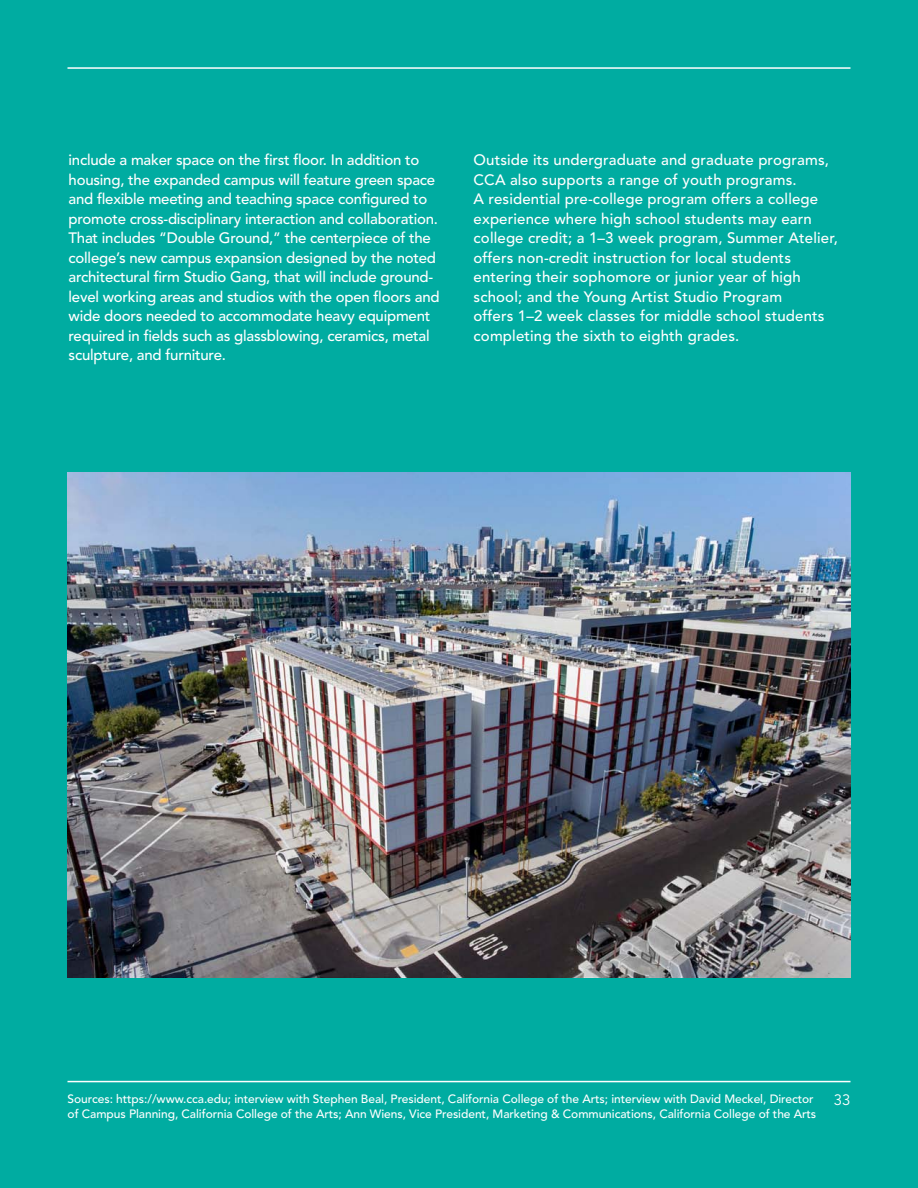
<style>
.page{position:relative;width:918px;height:1188px;background:#00aca1}
.page>*{position:absolute;margin:0;border:0;box-sizing:border-box;transform-origin:0 0}
.Spotlight_Insight_Bo{font:500 15px/19.5px "Avenir LT Std";letter-spacing:-.015em;color:#fff}
.Spotlight_Insight_Bo-2{font:500 15px/19.5px "Avenir LT Std";letter-spacing:.01em;color:#fff}
.t1{font:15px "Avenir LT Std";color:#fff}
.Graph_Source{font:500 12px "Avenir LT Std";letter-spacing:-.005em;color:#fff}
</style>
<div class="page">
<hr style="left:68px;top:67px;width:782px;height:2px;background:#fff">
<hr style="left:68px;top:1081px;width:782px;height:1px;background:#fff">
<img style="left:68px;top:472px;width:783px;height:506px">
<p class="Spotlight_Insight_Bo" style="left:69px;top:151px;width:373px">include a maker space on the first floor. In addition to housing, the expanded campus will feature green space and flexible meeting and teaching space configured to promote cross-disciplinary interaction and collaboration.<br>That includes “Double Ground,” the centerpiece of the college’s new campus expansion designed by the noted architectural firm Studio Gang, that will include ground&shy;level working areas and studios with the open floors and wide doors needed to accommodate heavy equipment required in fields such as glassblowing, ceramics, metal sculpture, and furniture.</p>
<p class="Spotlight_Insight_Bo-2" style="left:474px;top:151px;width:366px">Outside its undergraduate and graduate programs, CCA also supports a range of youth programs.<br>A residential pre-college program offers a college experience where high school students may earn college credit; a 1–3 week program, Summer Atelier, offers non-credit instruction for local students entering their sophomore or junior year of high school; and the Young Artist Studio Program<br>offers 1–2 week classes for middle school students completing the sixth to eighth grades.</p>
<p class="Graph_Source" style="left:68px;top:1091px;width:748px">Sources: https://www.cca.edu; interview with Stephen Beal, President, California College of the Arts; interview with David Meckel, Director</p>
<p class="t1" style="left:834px;top:1091px;width:18px">33</p>
<p class="Graph_Source" style="left:68px;top:1106px;width:750px">of Campus Planning, California College of the Arts; Ann Wiens, Vice President, Marketing &amp; Communications, California College of the Arts</p>
</div>
